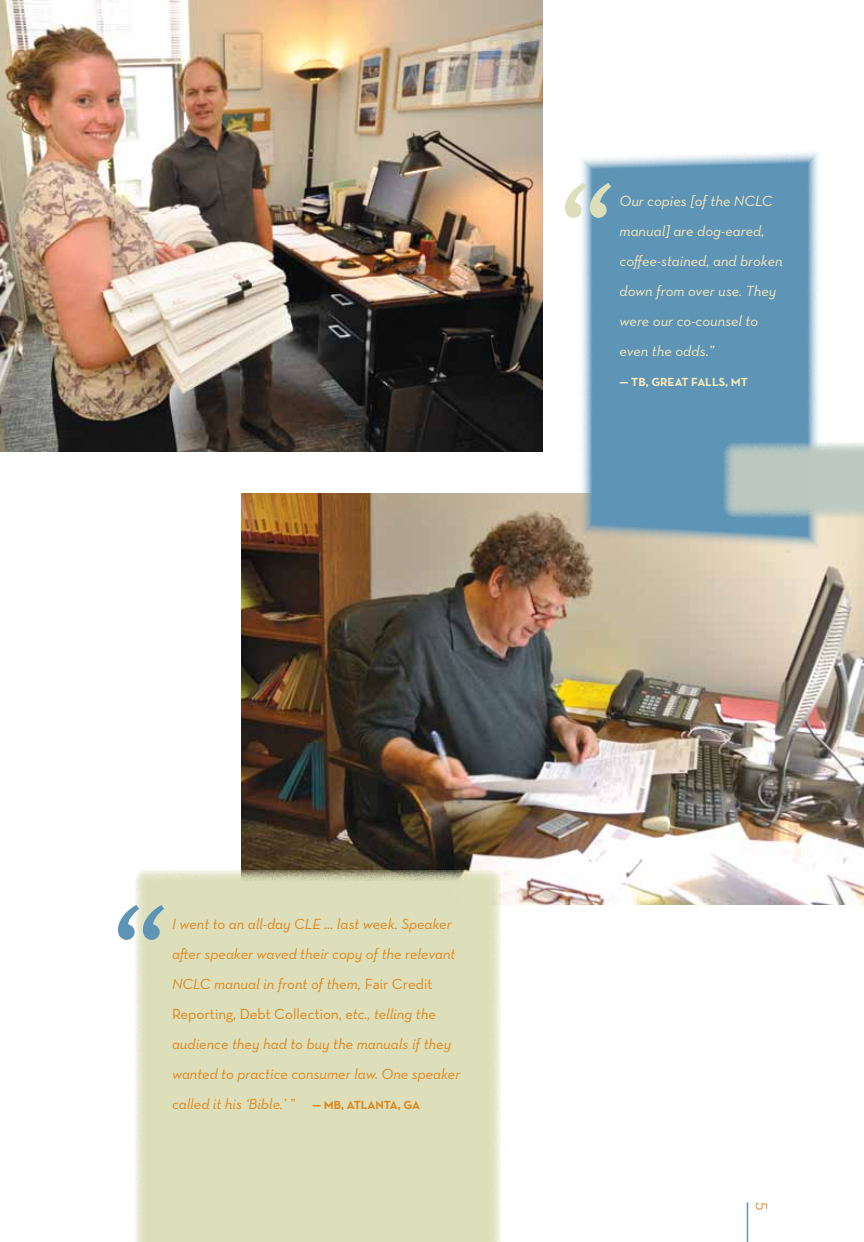
<style>
.page{position:relative;width:864px;height:1242px;background:#fff}
.page>*{position:absolute;margin:0;border:0;box-sizing:border-box;transform-origin:0 0}
.t1{font:600 120px "Archer";color:#5e94b6}
.t2{font:600 120px "Archer";color:#dcdfba}
.t3{font:18px "Archer";color:#e0861b}
.t4{font:italic 15px/30px "Neutraface Text";color:#e0861b}
.t5{font:italic 15px/30px "Neutraface Text";color:#f8eab8}
.t6{font:700 12px "Neutraface Text";color:#f8eab8}
.s1{font-style:normal}
.s2{font-weight:700;font-style:normal;font-size:12px}
</style>
<div class="page">
<img style="left:242px;top:494px;width:622px;height:410px">
<div style="left:135px;top:870px;width:366px;height:372px;background:#dcdfba"></div>
<hr style="left:747px;top:1202px;width:1px;height:40px;background:#5e94b6">
<img style="left:0;top:0;width:543px;height:452px">
<svg style="left:579px;top:151px;width:242px;height:399px;fill:#5e94b6"></svg>
<svg style="left:724px;top:443px;width:140px;height:75px;fill:#bbc8c0"></svg>
<h1 class="t2" style="left:561px;top:135px;width:53px">“</h1>
<p class="t5" style="left:620px;top:186px;width:165px">Our copies [of the NCLC manual] are dog-eared, coffee-stained, and broken down from over use. They were our co-counsel to even the odds.”</p>
<p class="t6" style="left:620px;top:374px;width:130px">— TB, GREAT FALLS, MT</p>
<h1 class="t1" style="left:114px;top:857px;width:53px">“</h1>
<p class="t4" style="left:172px;top:909px;width:290px">I went to an all-day CLE … last week. Speaker after speaker waved their copy of the relevant NCLC manual in front of them, <span class="s1">Fair Credit Reporting, Debt Collection,</span> etc., telling the audience they had to buy the manuals if they wanted to practice consumer law. One speaker called it his ‘Bible.’ ” <span class="s2">— MB, ATLAN TA, GA</span></p>
<p class="t3" style="left:777px;top:1202px;width:10px;rotate:90deg">5</p>
</div>
